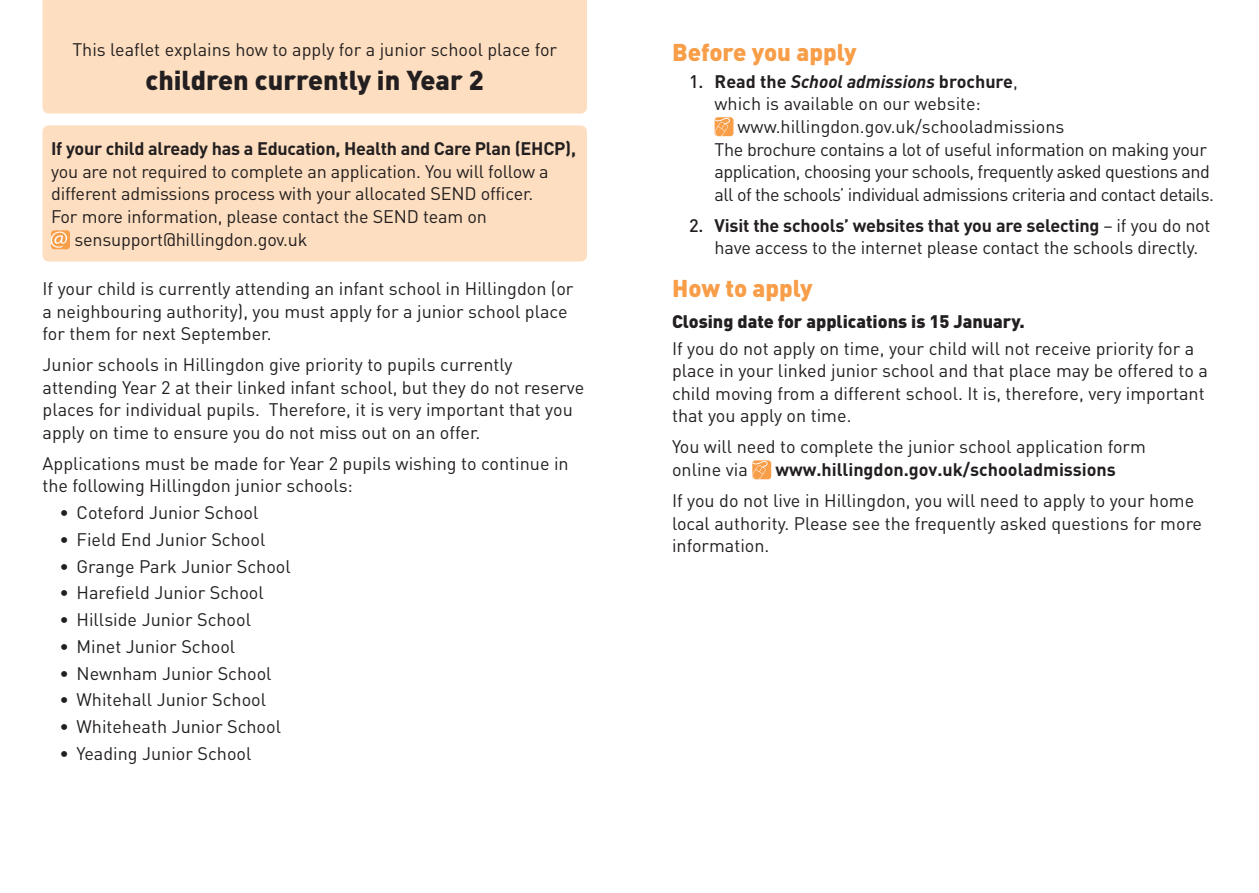
<style>
.page{position:relative;width:1259px;height:893px;background:#fff}
.page>*{position:absolute;margin:0;border:0;box-sizing:border-box;transform-origin:0 0}
.Sub_heading{font:900 27px "DINOT";color:#231f20}
.Heading{font:900 24px "DINOT";color:#f89d48}
.Body_text{font:18px/22.5px "DINOT";color:#231f20}
.Body_text-2{font:18px "DINOT";letter-spacing:-.03em;color:#231f20}
.Body_text-3{font:700 18px "DINOT";letter-spacing:-.015em;color:#231f20}
.Body_text-4{font:18px "DINOT";letter-spacing:-.02em;color:#231f20}
.Body_text-5{font:900 18px "DINOT";color:#231f20}
.t1{font:italic 700 18px "DINOT";color:#231f20}
.s1{font-weight:500;font-style:normal}
.s2{font-style:normal}
.s3{font-weight:400;font-style:normal}
.s4{font-weight:500}
.s5{font-weight:700}
</style>
<div class="page">
<div style="left:43px;top:125px;width:544px;height:136px;background:#fddec0;border-radius:6px"></div>
<div style="left:43px;top:0;width:544px;height:114px;background:#fddec0"></div>
<div style="left:51px;top:230px;width:19px;height:19px;background:#f89d48;border-radius:3px"></div>
<svg style="left:51px;top:232px;width:16px;height:16px"></svg>
<div style="left:714px;top:117px;width:19px;height:19px;background:#f89d48;border-radius:3px"></div>
<svg style="left:714px;top:117px;width:16px;height:19px"></svg>
<div style="left:752px;top:460px;width:19px;height:19px;background:#f89d48;border-radius:3px"></div>
<svg style="left:752px;top:460px;width:15px;height:19px"></svg>
<p class="Body_text" style="left:72px;top:38px;width:486px">This leaflet explains how to apply for a junior school place for</p>
<p class="Sub_heading" style="left:145px;top:62px;width:340px">children currently in Year 2</p>
<p class="Body_text-3" style="left:51px;top:137px;width:526px">If your child already has a Education, Health and Care Plan (EHCP),</p>
<p class="Body_text" style="left:51px;top:159px;width:499px">you are not required to complete an application. You will follow a</p>
<p class="Body_text" style="left:51px;top:182px;width:484px">different admissions process with your allocated SEND officer.</p>
<p class="Body_text" style="left:51px;top:204px;width:437px">For more information, please contact the SEND team on</p>
<p class="Body_text" style="left:74px;top:228px;width:235px">sensupport@hillingdon.gov.uk</p>
<p class="Body_text" style="left:43px;top:277px;width:532px">If your child is currently attending an infant school in Hillingdon (or a neighbouring authority), you must apply for a junior school place for them for next September.</p>
<p class="Body_text" style="left:43px;top:353px;width:543px">Junior schools in Hillingdon give priority to pupils currently attending Year 2 at their linked infant school, but they do not reserve places for individual pupils. Therefore, it is very important that you apply on time to ensure you do not miss out on an offer.</p>
<p class="Body_text" style="left:43px;top:451px;width:528px">Applications must be made for Year 2 pupils wishing to continue in the following Hillingdon junior schools:</p>
<p class="Body_text" style="left:60px;top:501px;width:200px">• Coteford Junior School</p>
<p class="Body_text" style="left:60px;top:527px;width:207px">• Field End Junior School</p>
<p class="Body_text" style="left:60px;top:554px;width:233px">• Grange Park Junior School</p>
<p class="Body_text" style="left:60px;top:581px;width:206px">• Harefield Junior School</p>
<p class="Body_text" style="left:60px;top:608px;width:193px">• Hillside Junior School</p>
<p class="Body_text" style="left:60px;top:634px;width:177px">• Minet Junior School</p>
<p class="Body_text" style="left:60px;top:661px;width:214px">• Newnham Junior School</p>
<p class="Body_text" style="left:60px;top:688px;width:208px">• Whitehall Junior School</p>
<p class="Body_text" style="left:60px;top:715px;width:223px">• Whiteheath Junior School</p>
<p class="Body_text" style="left:60px;top:741px;width:193px">• Yeading Junior School</p>
<p class="Heading" style="left:672px;top:36px;width:186px">Before you apply</p>
<p class="t1" style="left:689px;top:69px;width:330px"><span class="s1">1.</span> <span class="s2">Read the</span> School admissions <span class="s2">brochure</span><span class="s3">,</span></p>
<p class="Body_text" style="left:714px;top:92px;width:268px">which is available on our website:</p>
<p class="Body_text" style="left:737px;top:115px;width:328px">www.hillingdon.gov.uk/schooladmissions</p>
<p class="Body_text-4" style="left:714px;top:137px;width:494px">The brochure contains a lot of useful information on making your</p>
<p class="Body_text-2" style="left:714px;top:159px;width:497px">application, choosing your schools, frequently asked questions and</p>
<p class="Body_text-2" style="left:714px;top:182px;width:501px">all of the schools’ individual admissions criteria and contact details.</p>
<p class="Body_text" style="left:714px;top:213px;width:497px;text-indent:-26px"><span class="s4">2.</span> <span class="s5">Visit the schools’ websites that you are selecting</span> – if you do not have access to the internet please contact the schools directly.</p>
<p class="Heading" style="left:672px;top:272px;width:142px">How to apply</p>
<p class="Body_text-5" style="left:672px;top:309px;width:354px">Closing date for applications is 15 January.</p>
<p class="Body_text" style="left:672px;top:336px;width:537px">If you do not apply on time, your child will not receive priority for a place in your linked junior school and that place may be offered to a child moving from a different school. It is, therefore, very important that you apply on time.</p>
<p class="Body_text" style="left:672px;top:434px;width:475px;line-height:23.1px">You will need to complete the junior school application form online via</p>
<p class="Body_text-3" style="left:775px;top:458px;width:342px">www.hillingdon.gov.uk/schooladmissions</p>
<p class="Body_text" style="left:672px;top:489px;width:531px">If you do not live in Hillingdon, you will need to apply to your home local authority. Please see the frequently asked questions for more information.</p>
</div>
